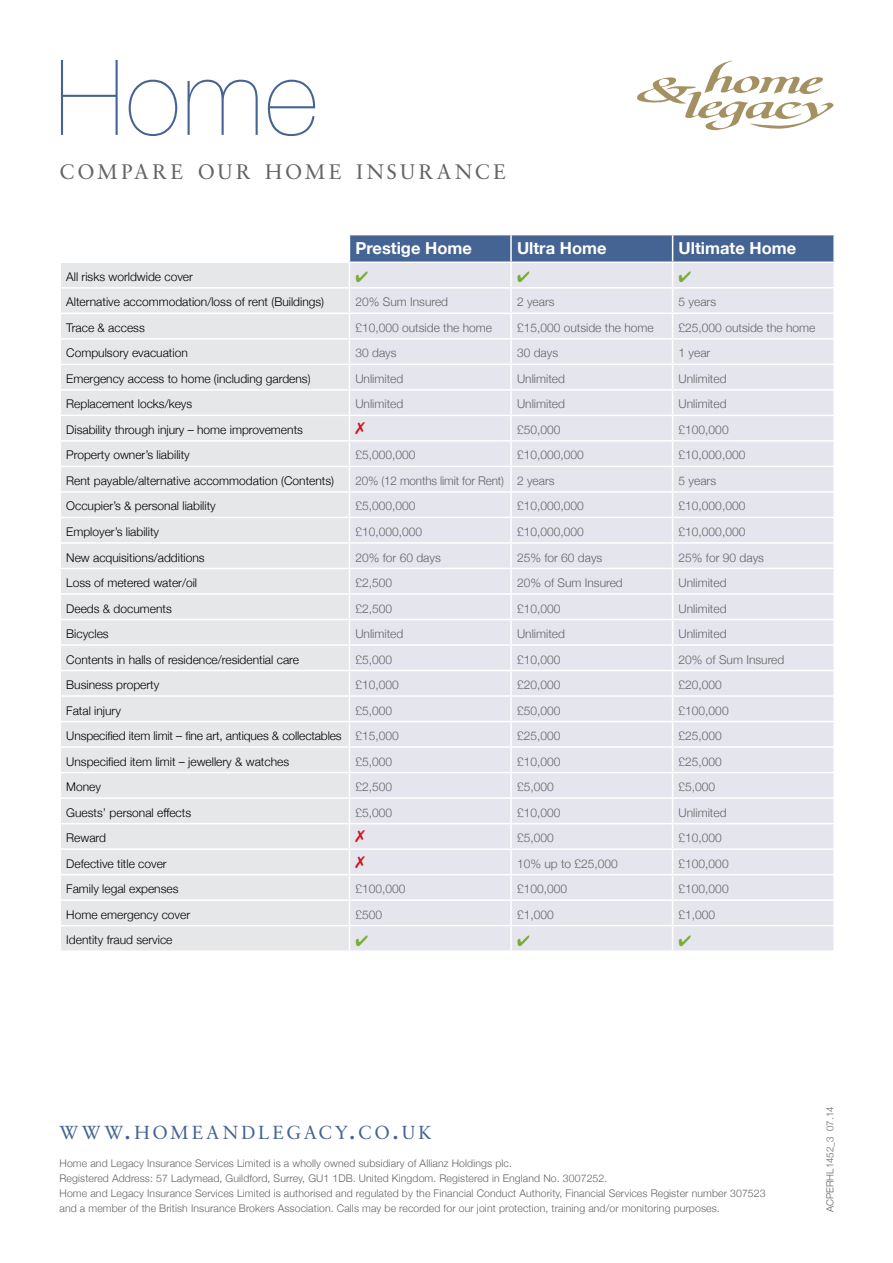
<style>
.page{position:relative;width:893px;height:1263px;background:#fff}
.page>*{position:absolute;margin:0;border:0;box-sizing:border-box;transform-origin:0 0}
.t1{font:200 105px "Helvetica Neue";color:#456393}
.t2{font:21px "Classical Garamond BT";letter-spacing:.145em;color:#636466}
.t3{font:18.9px "Classical Garamond BT";letter-spacing:.16em;color:#456393}
.t4{font:700 16.5px "Helvetica Neue";color:#fff}
.t5{font:300 12px "Helvetica Neue";color:#000}
.t6{font:300 12px "Helvetica Neue";color:#636466}
.t7{font:300 10.5px/15px "Helvetica Neue";letter-spacing:.01em;color:#636466}
.t8{font:300 9.75px "Helvetica Neue";color:#636466}
.s1{color:#636466}
.s2{font-size:27px}
</style>
<div class="page">
<svg style="left:637px;top:61px;width:196px;height:69px"></svg>
<div style="left:61px;top:263px;width:288px;height:687px;background:#e6e7e8"></div>
<hr style="left:60px;top:287px;width:289px;height:2px;background:#fff">
<hr style="left:60px;top:313px;width:289px;height:1px;background:#fff">
<hr style="left:60px;top:338px;width:289px;height:2px;background:#fff">
<hr style="left:60px;top:364px;width:289px;height:1px;background:#fff">
<hr style="left:60px;top:389px;width:289px;height:2px;background:#fff">
<hr style="left:60px;top:415px;width:289px;height:1px;background:#fff">
<hr style="left:60px;top:440px;width:289px;height:2px;background:#fff">
<hr style="left:60px;top:466px;width:289px;height:1px;background:#fff">
<hr style="left:60px;top:491px;width:289px;height:2px;background:#fff">
<hr style="left:60px;top:517px;width:289px;height:1px;background:#fff">
<hr style="left:60px;top:542px;width:289px;height:2px;background:#fff">
<hr style="left:60px;top:568px;width:289px;height:1px;background:#fff">
<hr style="left:60px;top:593px;width:289px;height:2px;background:#fff">
<hr style="left:60px;top:619px;width:289px;height:1px;background:#fff">
<hr style="left:60px;top:644px;width:289px;height:2px;background:#fff">
<hr style="left:60px;top:670px;width:289px;height:1px;background:#fff">
<hr style="left:60px;top:695px;width:289px;height:2px;background:#fff">
<hr style="left:60px;top:721px;width:289px;height:1px;background:#fff">
<hr style="left:60px;top:746px;width:289px;height:2px;background:#fff">
<hr style="left:60px;top:772px;width:289px;height:1px;background:#fff">
<hr style="left:60px;top:797px;width:289px;height:2px;background:#fff">
<hr style="left:60px;top:823px;width:289px;height:1px;background:#fff">
<hr style="left:60px;top:848px;width:289px;height:2px;background:#fff">
<hr style="left:60px;top:874px;width:289px;height:1px;background:#fff">
<hr style="left:60px;top:899px;width:289px;height:2px;background:#fff">
<hr style="left:60px;top:925px;width:289px;height:1px;background:#fff">
<svg style="left:349px;top:235px;width:485px;height:715px;background:#e0e2ea"></svg>
<h1 class="t1" style="left:55px;top:16px;width:264px">Home</h1>
<h2 class="t2" style="left:60px;top:159px;width:448px">COMPARE OUR HOME INSURANCE</h2>
<h3 class="t4" style="left:355px;top:235px;width:118px">Prestige Home</h3>
<h3 class="t4" style="left:517px;top:235px;width:91px">Ultra Home</h3>
<h3 class="t4" style="left:679px;top:235px;width:119px">Ultimate Home</h3>
<p class="t5" style="left:66px;top:267px;width:128px">All risks worldwide cover</p>
<p class="t5" style="left:66px;top:292px;width:259px">Alternative accommodation/loss of rent (Buildings)</p>
<p class="t6" style="left:355px;top:292px;width:94px">20% Sum Insured</p>
<p class="t6" style="left:517px;top:292px;width:39px">2 years</p>
<p class="t6" style="left:679px;top:292px;width:39px">5 years</p>
<p class="t5" style="left:66px;top:318px;width:80px">Trace &amp; access</p>
<p class="t6" style="left:355px;top:318px;width:138px">£10,000 outside the home</p>
<p class="t6" style="left:517px;top:318px;width:138px">£15,000 outside the home</p>
<p class="t6" style="left:679px;top:318px;width:138px">£25,000 outside the home</p>
<p class="t5" style="left:66px;top:343px;width:123px">Compulsory evacuation</p>
<p class="t6" style="left:355px;top:343px;width:43px">30 days</p>
<p class="t6" style="left:517px;top:343px;width:43px">30 days</p>
<p class="t6" style="left:679px;top:343px;width:33px">1 year</p>
<p class="t5" style="left:66px;top:369px;width:246px">Emergency access to home (including gardens)</p>
<p class="t6" style="left:355px;top:369px;width:49px">Unlimited</p>
<p class="t6" style="left:517px;top:369px;width:49px">Unlimited</p>
<p class="t6" style="left:679px;top:369px;width:49px">Unlimited</p>
<p class="t5" style="left:66px;top:394px;width:128px">Replacement locks/keys</p>
<p class="t6" style="left:355px;top:394px;width:49px">Unlimited</p>
<p class="t6" style="left:517px;top:394px;width:49px">Unlimited</p>
<p class="t6" style="left:679px;top:394px;width:49px">Unlimited</p>
<p class="t5" style="left:66px;top:420px;width:238px">Disability through injury – home improvements</p>
<p class="t6" style="left:517px;top:420px;width:45px">£50,000</p>
<p class="t6" style="left:679px;top:420px;width:52px">£100,000</p>
<p class="t5" style="left:66px;top:445px;width:125px">Property owner’s liability</p>
<p class="t6" style="left:355px;top:445px;width:62px">£5,000,000</p>
<p class="t6" style="left:517px;top:445px;width:68px">£10,000,000</p>
<p class="t6" style="left:679px;top:445px;width:68px">£10,000,000</p>
<p class="t5" style="left:66px;top:471px;width:269px">Rent payable/alternative accommodation (Contents)</p>
<p class="t6" style="left:355px;top:471px;width:201px">20% (12 months limit for Rent) 2 years</p>
<p class="t6" style="left:679px;top:471px;width:39px">5 years</p>
<p class="t5" style="left:66px;top:496px;width:151px">Occupier’s &amp; personal liability</p>
<p class="t6" style="left:355px;top:496px;width:62px">£5,000,000</p>
<p class="t6" style="left:517px;top:496px;width:68px">£10,000,000</p>
<p class="t6" style="left:679px;top:496px;width:68px">£10,000,000</p>
<p class="t5" style="left:66px;top:522px;width:94px">Employer’s liability</p>
<p class="t6" style="left:355px;top:522px;width:68px">£10,000,000</p>
<p class="t6" style="left:517px;top:522px;width:68px">£10,000,000</p>
<p class="t6" style="left:679px;top:522px;width:68px">£10,000,000</p>
<p class="t5" style="left:66px;top:547px;width:140px">New acquisitions/additions</p>
<p class="t6" style="left:355px;top:547px;width:87px">20% for 60 days</p>
<p class="t6" style="left:517px;top:547px;width:87px">25% for 60 days</p>
<p class="t6" style="left:679px;top:547px;width:87px">25% for 90 days</p>
<p class="t5" style="left:66px;top:573px;width:132px">Loss of metered water/oil</p>
<p class="t6" style="left:355px;top:573px;width:38px">£2,500</p>
<p class="t6" style="left:517px;top:573px;width:107px">20% of Sum Insured</p>
<p class="t6" style="left:679px;top:573px;width:49px">Unlimited</p>
<p class="t5" style="left:66px;top:599px;width:107px">Deeds &amp; documents</p>
<p class="t6" style="left:355px;top:599px;width:38px">£2,500</p>
<p class="t6" style="left:517px;top:599px;width:45px">£10,000</p>
<p class="t6" style="left:679px;top:599px;width:49px">Unlimited</p>
<p class="t5" style="left:66px;top:624px;width:44px">Bicycles</p>
<p class="t6" style="left:355px;top:624px;width:49px">Unlimited</p>
<p class="t6" style="left:517px;top:624px;width:49px">Unlimited</p>
<p class="t6" style="left:679px;top:624px;width:49px">Unlimited</p>
<p class="t5" style="left:66px;top:650px;width:234px">Contents in halls of residence/residential care</p>
<p class="t6" style="left:355px;top:650px;width:38px">£5,000</p>
<p class="t6" style="left:517px;top:650px;width:45px">£10,000</p>
<p class="t6" style="left:679px;top:650px;width:107px">20% of Sum Insured</p>
<p class="t5" style="left:66px;top:675px;width:95px">Business property</p>
<p class="t6" style="left:355px;top:675px;width:45px">£10,000</p>
<p class="t6" style="left:517px;top:675px;width:45px">£20,000</p>
<p class="t6" style="left:679px;top:675px;width:45px">£20,000</p>
<p class="t5" style="left:66px;top:701px;width:56px">Fatal injury</p>
<p class="t6" style="left:355px;top:701px;width:38px">£5,000</p>
<p class="t6" style="left:517px;top:701px;width:45px">£50,000</p>
<p class="t6" style="left:679px;top:701px;width:52px">£100,000</p>
<p class="t5" style="left:66px;top:726px;width:334px">Unspecified item limit – fine art, antiques &amp; collectables <span class="s1">£15,000</span></p>
<p class="t6" style="left:517px;top:726px;width:45px">£25,000</p>
<p class="t6" style="left:679px;top:726px;width:45px">£25,000</p>
<p class="t5" style="left:66px;top:752px;width:224px">Unspecified item limit – jewellery &amp; watches</p>
<p class="t6" style="left:355px;top:752px;width:38px">£5,000</p>
<p class="t6" style="left:517px;top:752px;width:45px">£10,000</p>
<p class="t6" style="left:679px;top:752px;width:45px">£25,000</p>
<p class="t5" style="left:66px;top:777px;width:36px">Money</p>
<p class="t6" style="left:355px;top:777px;width:38px">£2,500</p>
<p class="t6" style="left:517px;top:777px;width:38px">£5,000</p>
<p class="t6" style="left:679px;top:777px;width:38px">£5,000</p>
<p class="t5" style="left:66px;top:803px;width:126px">Guests’ personal effects</p>
<p class="t6" style="left:355px;top:803px;width:38px">£5,000</p>
<p class="t6" style="left:517px;top:803px;width:45px">£10,000</p>
<p class="t6" style="left:679px;top:803px;width:49px">Unlimited</p>
<p class="t5" style="left:66px;top:828px;width:41px">Reward</p>
<p class="t6" style="left:517px;top:828px;width:38px">£5,000</p>
<p class="t6" style="left:679px;top:828px;width:45px">£10,000</p>
<p class="t5" style="left:66px;top:854px;width:102px">Defective title cover</p>
<p class="t6" style="left:517px;top:854px;width:102px">10% up to £25,000</p>
<p class="t6" style="left:679px;top:854px;width:52px">£100,000</p>
<p class="t5" style="left:66px;top:879px;width:114px">Family legal expenses</p>
<p class="t6" style="left:355px;top:879px;width:52px">£100,000</p>
<p class="t6" style="left:517px;top:879px;width:52px">£100,000</p>
<p class="t6" style="left:679px;top:879px;width:52px">£100,000</p>
<p class="t5" style="left:66px;top:905px;width:125px">Home emergency cover</p>
<p class="t6" style="left:355px;top:905px;width:28px">£500</p>
<p class="t6" style="left:517px;top:905px;width:38px">£1,000</p>
<p class="t6" style="left:679px;top:905px;width:38px">£1,000</p>
<p class="t5" style="left:66px;top:930px;width:108px">Identity fraud service</p>
<h3 class="t3" style="left:60px;top:1121px;width:373px">WWW<span class="s2">.</span>HOMEANDLEGACY<span class="s2">.</span>CO<span class="s2">.</span>UK</h3>
<p class="t7" style="left:60px;top:1155px;width:708px">Home and Legacy Insurance Services Limited is a wholly owned subsidiary of Allianz Holdings plc.<br>Registered Address: 57 Ladymead, Guildford, Surrey, GU1 1DB. United Kingdom. Registered in England No. 3007252.<br>Home and Legacy Insurance Services Limited is authorised and regulated by the Financial Conduct Authority, Financial Services Register number 307523 and a member of the British Insurance Brokers Association. Calls may be recorded for our joint protection, training and/or monitoring purposes.</p>
<p class="t8" style="left:822px;top:1212px;width:107px;rotate:-90deg">ACPERHL1452_3 07.14</p>
</div>
